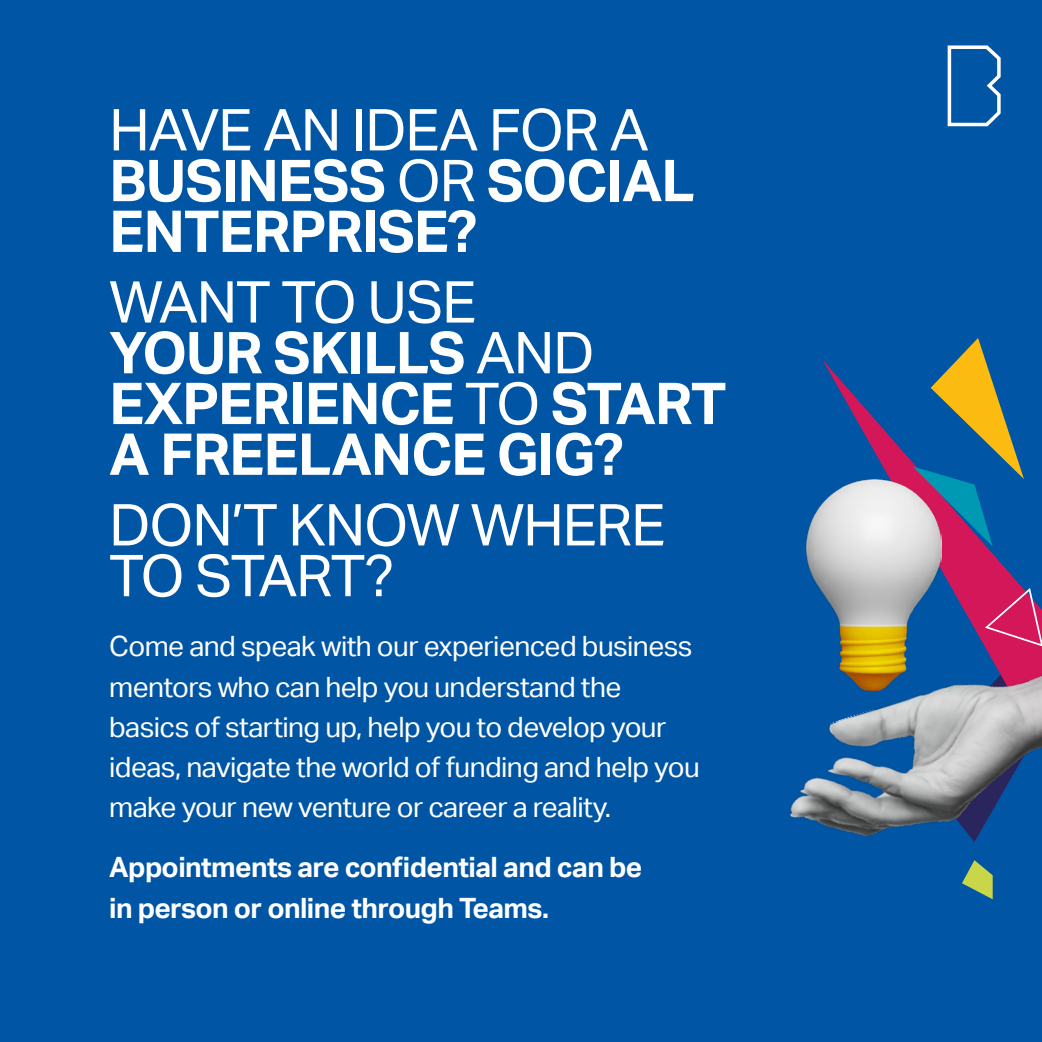
<style>
.page{position:relative;width:1042px;height:1042px;background:#0056a4}
.page>*{position:absolute;margin:0;border:0;box-sizing:border-box;transform-origin:0 0}
.t1{font:700 57.75px/50.8px "Aktiv Grotesk";letter-spacing:-.02em;color:#fff}
.t2{font:57.75px/50.8px "Aktiv Grotesk";letter-spacing:-.02em;color:#fff}
.t3{font:28px/40.2px "Aktiv Grotesk";letter-spacing:-.02em;color:#fff}
.t4{font:700 28px/40.2px "Aktiv Grotesk";letter-spacing:-.02em;color:#fff}
.s1{font-weight:400}
</style>
<div class="page">
<svg style="left:822px;top:360px;width:200px;height:227px"></svg>
<svg style="left:962px;top:868px;width:30px;height:31px"></svg>
<img style="left:790px;top:697px;width:194px;height:171px">
<svg style="left:912px;top:338px;width:112px;height:208px"></svg>
<svg style="left:914px;top:587px;width:128px;height:255px"></svg>
<svg style="left:947px;top:45px;width:54px;height:82px"></svg>
<img style="left:807px;top:479px;width:135px;height:212px">
<p class="t1" style="left:109px;top:105px;width:587px"><span class="s1">HAVE AN IDEA FOR A<br></span>BUSINESS <span class="s1">OR</span> SOCIAL<br>ENTERPRISE?</p>
<p class="t1" style="left:109px;top:277px;width:619px"><span class="s1">WANT TO USE<br></span>YOUR SKILLS <span class="s1">AND<br></span>EXPERIENCE <span class="s1">TO</span> START<br>A FREELANCE GIG?</p>
<p class="t2" style="left:109px;top:500px;width:558px">DON’T KNOW WHERE<br>TO START?</p>
<p class="t3" style="left:109px;top:626px;width:592px">Come and speak with our experienced business mentors who can help you understand the basics of starting up, help you to develop your ideas, navigate the world of funding and help you make your new venture or career a reality.</p>
<p class="t4" style="left:109px;top:847px;width:534px">Appointments are confidential and can be in person or online through Teams.</p>
</div>
